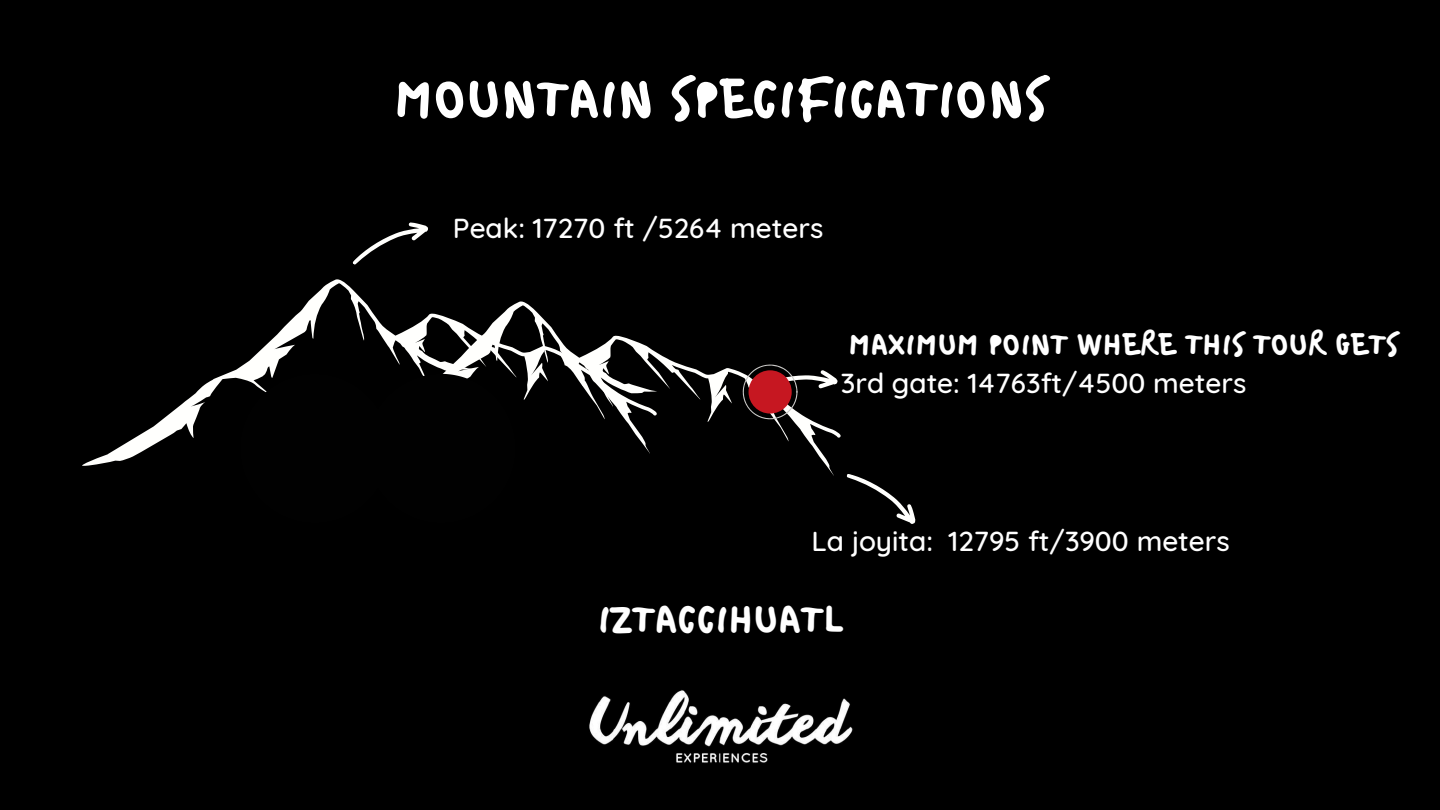
<style>
.page{position:relative;width:1440px;height:810px;background:#000}
.page>*{position:absolute;margin:0;border:0;box-sizing:border-box;transform-origin:0 0}
.t1{font:54px "Bristol";color:#fff}
.t2{font:39px "Bristol";color:#fff}
.t3{font:30px "Bristol";color:#fff}
.t4{font:500 28px "Quicksand";color:#fff}
</style>
<div class="page">
<img style="left:589px;top:690px;width:264px;height:73px">
<svg style="left:352px;top:222px;width:76px;height:43px"></svg>
<svg style="left:846px;top:474px;width:70px;height:50px"></svg>
<svg style="left:657px;top:353px;width:184px;height:123px"></svg>
<svg style="left:82px;top:279px;width:575px;height:187px"></svg>
<svg style="left:240px;top:374px;width:276px;height:92px"></svg>
<svg style="left:743px;top:353px;width:98px;height:69px"></svg>
<h1 class="t1" style="left:393px;top:64px;width:655px">MOUNTAIN SPECIFICATIONS</h1>
<p class="t4" style="left:453px;top:210px;width:372px">Peak: 17270 ft /5264 meters</p>
<p class="t3" style="left:848px;top:325px;width:552px">MAXIMUM POINT WHERE THIS TOUR GETS</p>
<p class="t4" style="left:841px;top:365px;width:407px">3rd gate: 14763ft/4500 meters</p>
<p class="t4" style="left:811px;top:523px;width:420px">La joyita: 12795 ft/3900 meters</p>
<h2 class="t2" style="left:598px;top:594px;width:246px">IZTACCIHUATL</h2>
</div>
